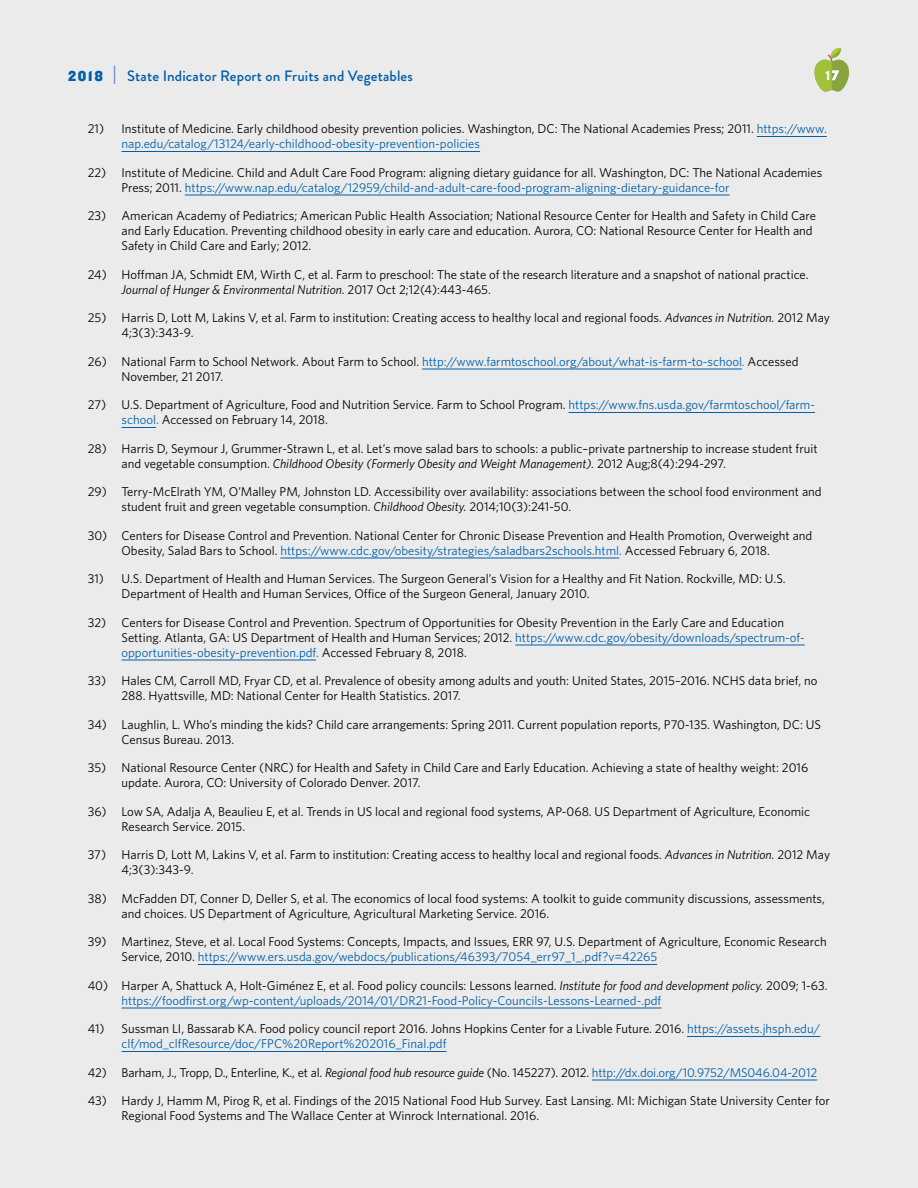
<style>
.page{position:relative;width:918px;height:1188px;background:#ebebec}
.page>*{position:absolute;margin:0;border:0;box-sizing:border-box;transform-origin:0 0}
.t1{font:500 15px "Brandon Grotesque";letter-spacing:.01em;color:#005daa}
.t2{font:15px "Knockout HTF71 Full Middlewt";color:#005daa}
.t3{font:900 13.2px "Brandon Grotesque";color:#fff}
.t4{font:12.75px/15px "Whitney";color:#000}
.t5{font:12.75px/15px "Whitney";color:#0060a9}
.s1{color:#0060a9}
.s2{font-style:italic}
.s3{color:#000}
.s4{font-style:italic;color:#000}
</style>
<div class="page">
<svg style="left:114px;top:66px;width:1px;height:18px"></svg>
<svg style="left:815px;top:48px;width:34px;height:44px"></svg>
<hr style="left:757px;top:136px;width:70px;height:1px;background:#0060a9">
<hr style="left:122px;top:151px;width:358px;height:1px;background:#0060a9">
<hr style="left:185px;top:195px;width:545px;height:1px;background:#0060a9">
<hr style="left:422px;top:369px;width:320px;height:1px;background:#0060a9">
<hr style="left:568px;top:412px;width:247px;height:1px;background:#0060a9">
<hr style="left:122px;top:427px;width:34px;height:1px;background:#0060a9">
<hr style="left:280px;top:558px;width:339px;height:1px;background:#0060a9">
<hr style="left:515px;top:645px;width:290px;height:1px;background:#0060a9">
<hr style="left:122px;top:660px;width:194px;height:1px;background:#0060a9">
<hr style="left:198px;top:964px;width:459px;height:1px;background:#0060a9">
<hr style="left:122px;top:1008px;width:539px;height:1px;background:#0060a9">
<hr style="left:687px;top:1036px;width:133px;height:1px;background:#0060a9">
<hr style="left:122px;top:1051px;width:325px;height:1px;background:#0060a9">
<hr style="left:592px;top:1080px;width:225px;height:1px;background:#0060a9">
<p class="t2" style="left:68px;top:68px;width:37px">2018</p>
<p class="t1" style="left:127px;top:65px;width:287px">State Indicator Report on Fruits and Vegetables</p>
<p class="t3" style="left:826px;top:66px;width:14px">17</p>
<p class="t4" style="left:122px;top:121px;width:707px;text-indent:-34px">21) Institute of Medicine. Early childhood obesity prevention policies. Washington, DC: The National Academies Press; 2011. <span class="s1">https://www. nap.edu/catalog/13124/early-childhood-obesity-prevention-policies</span></p>
<p class="t4" style="left:122px;top:165px;width:702px;text-indent:-34px">22) Institute of Medicine. Child and Adult Care Food Program: aligning dietary guidance for all. Washington, DC: The National Academies<br>Press; 2011. <span class="s1">https://www.nap.edu/catalog/12959/child-and-adult-care-food-program-aligning-dietary-guidance-for</span></p>
<p class="t4" style="left:122px;top:208px;width:696px;text-indent:-34px">23) American Academy of Pediatrics; American Public Health Association; National Resource Center for Health and Safety in Child Care and Early Education. Preventing childhood obesity in early care and education. Aurora, CO: National Resource Center for Health and<br>Safety in Child Care and Early; 2012.</p>
<p class="t4" style="left:122px;top:267px;width:689px;text-indent:-34px">24) Hoffman JA, Schmidt EM, Wirth C, et al. Farm to preschool: The state of the research literature and a snapshot of national practice.<br><span class="s2">Journal of Hunger &amp; Environmental Nutrition.</span> 2017 Oct 2;12(4):443-465.</p>
<p class="t4" style="left:122px;top:310px;width:710px;text-indent:-34px">25) Harris D, Lott M, Lakins V, et al. Farm to institution: Creating access to healthy local and regional foods. <span class="s2">Advances in Nutrition.</span> 2012 May<br>4;3(3):343-9.</p>
<p class="t4" style="left:122px;top:354px;width:679px;text-indent:-34px">26) National Farm to School Network. About Farm to School. <span class="s1">http://www.farmtoschool.org/about/what-is-farm-to-school.</span> Accessed<br>November, 21 2017.</p>
<p class="t4" style="left:122px;top:397px;width:695px;text-indent:-34px">27) U.S. Department of Agriculture, Food and Nutrition Service. Farm to School Program. <span class="s1">https://www.fns.usda.gov/farmtoschool/farm&shy;school.</span> Accessed on February 14, 2018.</p>
<p class="t4" style="left:122px;top:441px;width:698px;text-indent:-34px">28) Harris D, Seymour J, Grummer-Strawn L, et al. Let’s move salad bars to schools: a public–private partnership to increase student fruit and vegetable consumption. <span class="s2">Childhood Obesity (Formerly Obesity and Weight Management).</span> 2012 Aug;8(4):294-297.</p>
<p class="t4" style="left:122px;top:484px;width:702px;text-indent:-34px">29) Terry-McElrath YM, O’Malley PM, Johnston LD. Accessibility over availability: associations between the school food environment and student fruit and green vegetable consumption. <span class="s2">Childhood Obesity.</span> 2014;10(3):241-50.</p>
<p class="t4" style="left:122px;top:528px;width:692px;text-indent:-34px">30) Centers for Disease Control and Prevention. National Center for Chronic Disease Prevention and Health Promotion, Overweight and<br>Obesity, Salad Bars to School. <span class="s1">https://www.cdc.gov/obesity/strategies/saladbars2schools.html.</span> Accessed February 6, 2018.</p>
<p class="t4" style="left:122px;top:571px;width:666px;text-indent:-34px">31) U.S. Department of Health and Human Services. The Surgeon General’s Vision for a Healthy and Fit Nation. Rockville, MD: U.S.<br>Department of Health and Human Services, Office of the Surgeon General, January 2010.</p>
<p class="t4" style="left:122px;top:615px;width:685px;text-indent:-34px">32) Centers for Disease Control and Prevention. Spectrum of Opportunities for Obesity Prevention in the Early Care and Education<br>Setting. Atlanta, GA: US Department of Health and Human Services; 2012. <span class="s1">https://www.cdc.gov/obesity/downloads/spectrum-of&shy;opportunities-obesity-prevention.pdf.</span> Accessed February 8, 2018.</p>
<p class="t4" style="left:122px;top:673px;width:697px;text-indent:-34px">33) Hales CM, Carroll MD, Fryar CD, et al. Prevalence of obesity among adults and youth: United States, 2015–2016. NCHS data brief, no<br>288. Hyattsville, MD: National Center for Health Statistics. 2017.</p>
<p class="t4" style="left:122px;top:717px;width:701px;text-indent:-34px">34) Laughlin, L. Who’s minding the kids? Child care arrangements: Spring 2011. Current population reports, P70-135. Washington, DC: US<br>Census Bureau. 2013.</p>
<p class="t4" style="left:122px;top:760px;width:688px;text-indent:-34px">35) National Resource Center (NRC) for Health and Safety in Child Care and Early Education. Achieving a state of healthy weight: 2016 update. Aurora, CO: University of Colorado Denver. 2017.</p>
<p class="t4" style="left:122px;top:804px;width:690px;text-indent:-34px">36) Low SA, Adalja A, Beaulieu E, et al. Trends in US local and regional food systems, AP-068. US Department of Agriculture, Economic<br>Research Service. 2015.</p>
<p class="t4" style="left:122px;top:847px;width:710px;text-indent:-34px">37) Harris D, Lott M, Lakins V, et al. Farm to institution: Creating access to healthy local and regional foods. <span class="s2">Advances in Nutrition.</span> 2012 May<br>4;3(3):343-9.</p>
<p class="t4" style="left:122px;top:891px;width:705px;text-indent:-34px">38) McFadden DT, Conner D, Deller S, et al. The economics of local food systems: A toolkit to guide community discussions, assessments, and choices. US Department of Agriculture, Agricultural Marketing Service. 2016.</p>
<p class="t4" style="left:122px;top:934px;width:707px;text-indent:-34px">39) Martinez, Steve, et al. Local Food Systems: Concepts, Impacts, and Issues, ERR 97, U.S. Department of Agriculture, Economic Research<br>Service, 2010. <span class="s1">https://www.ers.usda.gov/webdocs/publications/46393/7054_err97_1_.pdf?v=42265</span></p>
<p class="t5" style="left:122px;top:978px;width:708px;text-indent:-34px"><span class="s3">40) Harper A, Shattuck A, Holt-Giménez E, et al. Food policy councils: Lessons learned.</span> <span class="s4">Institute for food and development policy.</span> <span class="s3">2009; 1-63. </span>https://foodfirst.org/wp-content/uploads/2014/01/DR21-Food-Policy-Councils-Lessons-Learned-.pdf</p>
<p class="t4" style="left:122px;top:1021px;width:700px;text-indent:-34px">41) Sussman LI, Bassarab KA. Food policy council report 2016. Johns Hopkins Center for a Livable Future. 2016. <span class="s1">https://assets.jhsph.edu/ clf/mod_clfResource/doc/FPC%20Report%202016_Final.pdf</span></p>
<p class="t4" style="left:88px;top:1065px;width:731px">42) Barham, J., Tropp, D., Enterline, K., et al. <span class="s2">Regional food hub resource guide</span> (No. 145227). 2012. <span class="s1">http://dx.doi.org/10.9752/MS046.04-2012</span></p>
<p class="t4" style="left:121px;top:1093px;width:710px;text-indent:-34px">43) Hardy J, Hamm M, Pirog R, et al. Findings of the 2015 National Food Hub Survey. East Lansing. MI: Michigan State University Center for<br>Regional Food Systems and The Wallace Center at Winrock International. 2016.</p>
</div>
